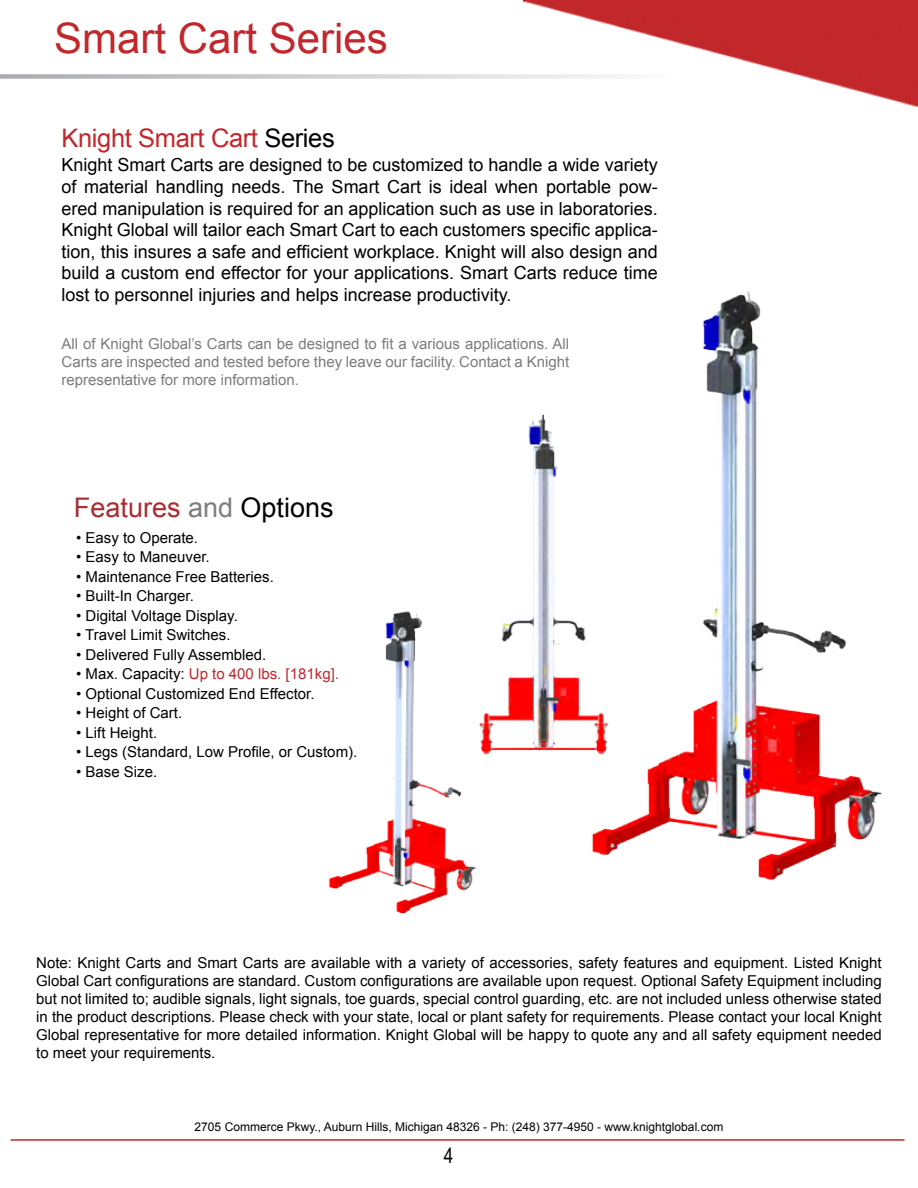
<style>
.page{position:relative;width:918px;height:1188px;background:#fff}
.page>*{position:absolute;margin:0;border:0;box-sizing:border-box;transform-origin:0 0}
.t1{font:42px "Arial";color:#c1272c}
.t2{font:27px "Arial";color:#a92c31}
.t3{font:25.5px "Arial";letter-spacing:-.015em;color:#c2272a}
.t4{font:21px "Arial Narrow";color:#000}
.t5{font:18px/21.6px "Arial";color:#000;text-align:justify}
.t6{font:15px/18px "Arial";color:#000;text-align:justify}
.t7{font:15px/18px "Arial";color:#7b7c7d;text-align:justify}
.t8{font:15px "Arial";color:#c1272c}
.t9{font:12px "Arial";color:#000}
.s1{color:#c2272a}
.s2{color:#000}
.s3{color:#7b7c7d}
</style>
<div class="page">
<img style="left:524px;top:0;width:394px;height:108px">
<hr style="left:11px;top:1139px;width:893px;height:2px;background:#c2272a">
<svg style="left:0;top:74px;width:683px;height:5px"></svg>
<img style="left:328px;top:611px;width:149px;height:303px">
<img style="left:409px;top:414px;width:160px;height:345px">
<img style="left:569px;top:291px;width:313px;height:590px">
<h1 class="t1" style="left:54px;top:11px;width:335px"><span class="s1">Smart</span> Cart Series</h1>
<h3 class="t3" style="left:62px;top:121px;width:275px">Knight Smart Cart <span class="s2">Series</span></h3>
<p class="t5" style="left:62px;top:154px;width:598px">Knight Smart Carts are designed to be customized to handle a wide variety of material handling needs. The Smart Cart is ideal when portable pow&shy;ered manipulation is required for an application such as use in laboratories.<br>Knight Global will tailor each Smart Cart to each customers specific applica&shy;tion, this insures a safe and efficient workplace. Knight will also design and build a custom end effector for your applications. Smart Carts reduce time lost to personnel injuries and helps increase productivity.</p>
<p class="t7" style="left:62px;top:335px;width:509px">All of Knight Global’s Carts can be designed to fit a various applications. All Carts are inspected and tested before they leave our facility. Contact a Knight representative for more information.</p>
<h2 class="t2" style="left:74px;top:489px;width:261px">Features <span class="s3">and</span> <span class="s2">Options</span></h2>
<p class="t6" style="left:76px;top:529px;width:123px">• Easy to Operate.</p>
<p class="t6" style="left:76px;top:548px;width:135px">• Easy to Maneuver.</p>
<p class="t6" style="left:76px;top:568px;width:199px">• Maintenance Free Batteries.</p>
<p class="t6" style="left:76px;top:587px;width:119px">• Built-In Charger.</p>
<p class="t6" style="left:76px;top:607px;width:163px">• Digital Voltage Display.</p>
<p class="t6" style="left:76px;top:626px;width:156px">• Travel Limit Switches.</p>
<p class="t6" style="left:76px;top:646px;width:192px">• Delivered Fully Assembled.</p>
<p class="t8" style="left:76px;top:664px;width:264px"><span class="s2">• Max. Capacity:</span> Up to 400 lbs. [181kg].</p>
<p class="t6" style="left:76px;top:685px;width:240px">• Optional Customized End Effector.</p>
<p class="t6" style="left:76px;top:704px;width:108px">• Height of Cart.</p>
<p class="t6" style="left:76px;top:724px;width:83px">• Lift Height.</p>
<p class="t6" style="left:76px;top:743px;width:283px">• Legs (Standard, Low Profile, or Custom).</p>
<p class="t6" style="left:76px;top:763px;width:83px">• Base Size.</p>
<p class="t6" style="left:36px;top:954px;width:847px">Note: Knight Carts and Smart Carts are available with a variety of accessories, safety features and equipment. Listed Knight Global Cart configurations are standard. Custom configurations are available upon request. Optional Safety Equipment including but not limited to; audible signals, light signals, toe guards, special control guarding, etc. are not included unless otherwise stated in the product descriptions. Please check with your state, local or plant safety for requirements. Please contact your local Knight Global representative for more detailed information. Knight Global will be happy to quote any and all safety equipment needed to meet your requirements.</p>
<p class="t9" style="left:195px;top:1119px;width:530px">2705 Commerce Pkwy., Auburn Hills, Michigan 48326 - Ph: (248) 377-4950 - www.knightglobal.com</p>
<h3 class="t4" style="left:444px;top:1140px;width:11px">4</h3>
</div>
